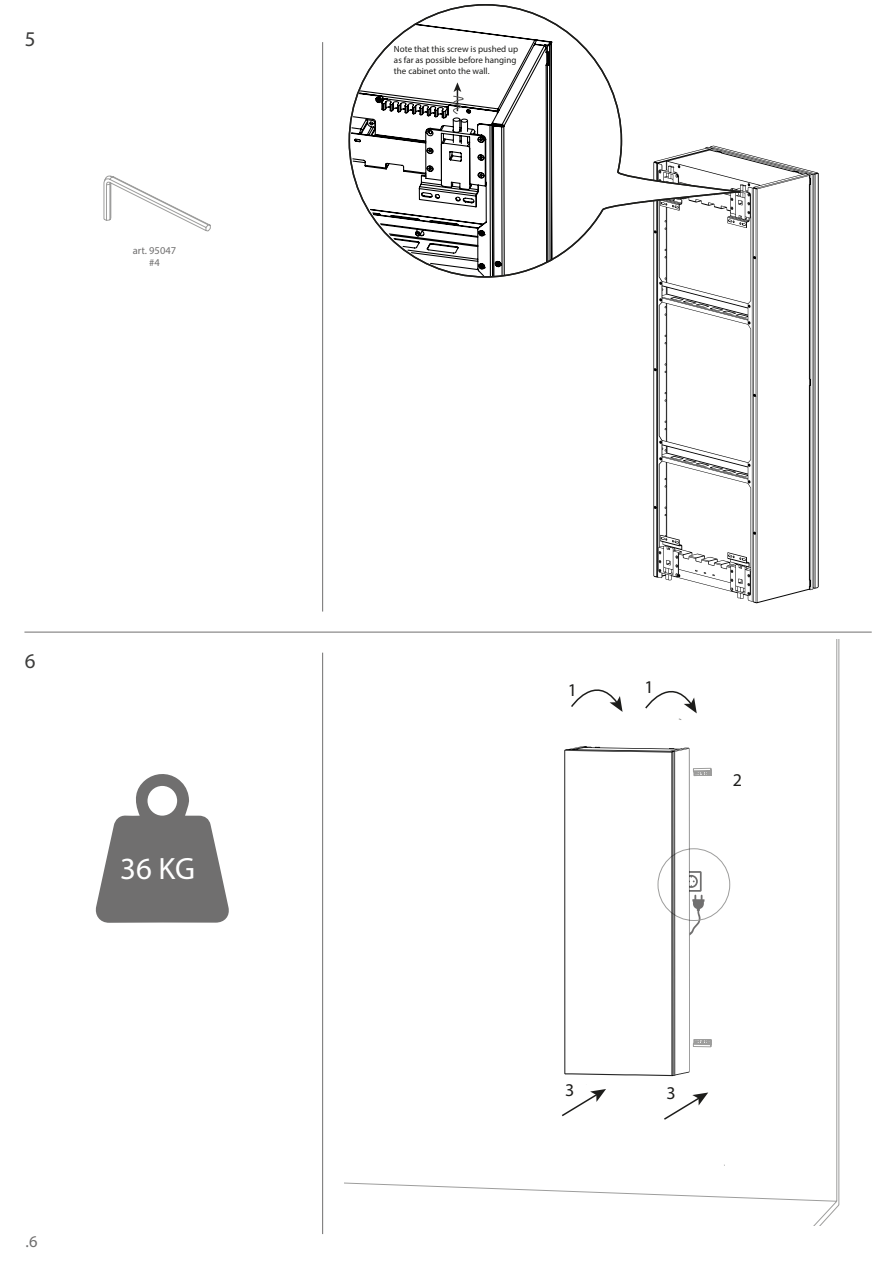
<style>
.page{position:relative;width:893px;height:1263px;background:#fff}
.page>*{position:absolute;margin:0;border:0;box-sizing:border-box;transform-origin:0 0}
.t1{font:30.9px "Myriad Pro";color:#fff}
.t2{font:21px "Myriad Pro";color:#3c3c3b}
.t3{font:18px "Myriad Pro";color:#1d1d1b}
.t4{font:16.5px "Myriad Pro";color:#706f6f}
.t5{font:10.5px/11.4px "Myriad Pro";color:#706f6f;text-align:center}
.t6{font:9px/10.8px "Myriad Pro";color:#1d1d1b}
</style>
<div class="page">
<hr style="left:322px;top:653px;width:1px;height:581px;background:#706f6f">
<hr style="left:322px;top:42px;width:1px;height:569px;background:#706f6f">
<hr style="left:24px;top:632px;width:848px;height:1px;background:#706f6f">
<svg style="left:344px;top:639px;width:496px;height:586px"></svg>
<svg style="left:644px;top:674px;width:53px;height:39px"></svg>
<svg style="left:570px;top:672px;width:53px;height:40px"></svg>
<svg style="left:95px;top:774px;width:134px;height:149px"></svg>
<svg style="left:653px;top:153px;width:166px;height:450px"></svg>
<svg style="left:560px;top:746px;width:148px;height:375px"></svg>
<svg style="left:103px;top:175px;width:108px;height:57px"></svg>
<svg style="left:348px;top:4px;width:394px;height:274px"></svg>
<svg style="left:448px;top:82px;width:22px;height:32px"></svg>
<h2 class="t2" style="left:25px;top:26px;width:12px">5</h2>
<p class="t5" style="left:133px;top:245px;width:45px">art. 95047 #4</p>
<h2 class="t2" style="left:25px;top:648px;width:12px">6</h2>
<h1 class="t1" style="left:120px;top:849px;width:76px">36 KG</h1>
<h3 class="t4" style="left:26px;top:1231px;width:13px">.6</h3>
<p class="t6" style="left:394px;top:44px;width:126px">Note that this screw is pushed up as far as possible before hanging the cabinet onto the wall.</p>
<h3 class="t3" style="left:568px;top:679px;width:11px">1</h3>
<h3 class="t3" style="left:644px;top:676px;width:11px">1</h3>
<h3 class="t3" style="left:733px;top:768px;width:11px">2</h3>
<h3 class="t3" style="left:565px;top:1079px;width:11px">3</h3>
<h3 class="t3" style="left:666px;top:1082px;width:11px">3</h3>
</div>
